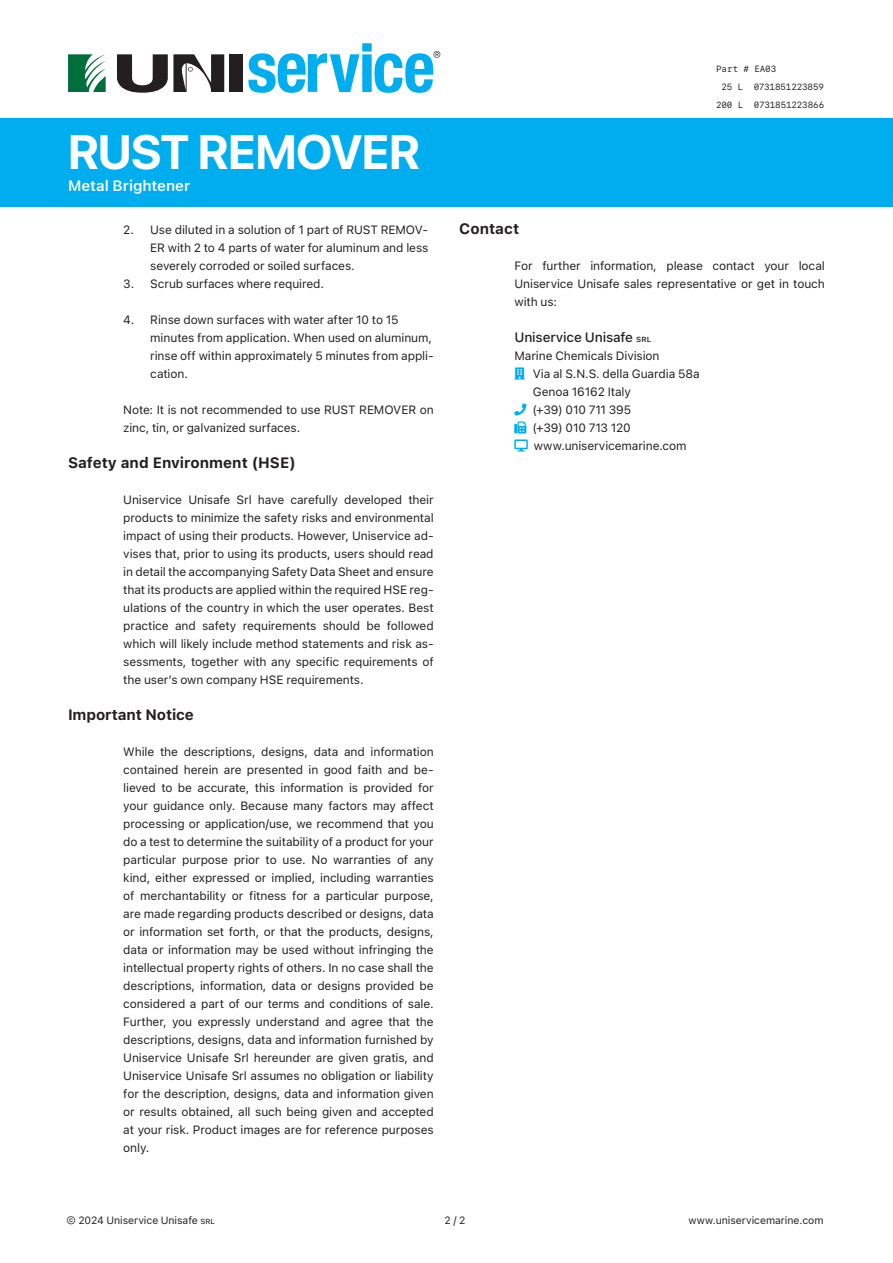
<style>
.page{position:relative;width:893px;height:1263px;background:#fff}
.page>*{position:absolute;margin:0;border:0;box-sizing:border-box;transform-origin:0 0}
.t1{font:700 48px "SF Pro Display";letter-spacing:-.015em;color:#fff}
.SECTIONS{font:700 15px "SF Pro Text";color:#231f20}
.t2{font:600 15px "SF Pro Text";letter-spacing:-.005em;color:#fff}
.NORMAL_TABBED{font:500 13.5px "SF Pro Text";letter-spacing:-.015em;color:#231f20}
.NORMAL_TABBED-2{font:12px/18px "SF Pro Text";letter-spacing:-.01em;color:#231f20;text-align:justify}
.t3{font:10.5px "SF Pro Text";letter-spacing:-.005em;color:#231f20}
.t4{font:9px "SF Mono";letter-spacing:-.015em;color:#231f20}
.s1{font-size:9px}
.s2{color:#00aeef}
</style>
<div class="page">
<div style="left:0;top:118px;width:893px;height:88px;background:#00aeef"></div>
<svg style="left:248px;top:43px;width:192px;height:50px"></svg>
<div style="left:230px;top:54px;width:13px;height:38px;background:#231f20"></div>
<svg style="left:117px;top:54px;width:107px;height:39px"></svg>
<svg style="left:68px;top:54px;width:38px;height:38px"></svg>
<h1 class="t1" style="left:68px;top:124px;width:353px">RUST REMOVER</h1>
<p class="t2" style="left:68px;top:177px;width:124px">Metal Brightener</p>
<p class="NORMAL_TABBED-2" style="left:150px;top:221px;width:280px;text-indent:-27px">2. Use diluted in a solution of 1 part of RUST REMOV-ER with 2 to 4 parts of water for aluminum and less severely corroded or soiled surfaces.</p>
<p class="NORMAL_TABBED-2" style="left:123px;top:275px;width:202px">3. Scrub surfaces where required.</p>
<p class="NORMAL_TABBED-2" style="left:150px;top:311px;width:285px;text-align:left;text-indent:-27px">4. Rinse down surfaces with water after 10 to 15 minutes from application. When used on aluminum, rinse off within approximately 5 minutes from appli&shy;cation.</p>
<p class="NORMAL_TABBED-2" style="left:123px;top:401px;width:312px">Note: It is not recommended to use RUST REMOVER on zinc, tin, or galvanized surfaces.</p>
<p class="SECTIONS" style="left:68px;top:454px;width:229px">Safety and Environment (HSE)</p>
<p class="NORMAL_TABBED-2" style="left:123px;top:491px;width:312px">Uniservice Unisafe Srl have carefully developed their products to minimize the safety risks and environmental impact of using their products. However, Uniservice ad&shy;vises that, prior to using its products, users should read in detail the accompanying Safety Data Sheet and ensure that its products are applied within the required HSE reg&shy;ulations of the country in which the user operates. Best practice and safety requirements should be followed which will likely include method statements and risk as&shy;sessments, together with any specific requirements of the user’s own company HSE requirements.</p>
<p class="SECTIONS" style="left:68px;top:706px;width:127px">Important Notice</p>
<p class="NORMAL_TABBED-2" style="left:123px;top:743px;width:312px">While the descriptions, designs, data and information contained herein are presented in good faith and be&shy;lieved to be accurate, this information is provided for your guidance only. Because many factors may affect processing or application/use, we recommend that you do a test to determine the suitability of a product for your particular purpose prior to use. No warranties of any kind, either expressed or implied, including warranties of merchantability or fitness for a particular purpose, are made regarding products described or designs, data or information set forth, or that the products, designs, data or information may be used without infringing the intellectual property rights of others. In no case shall the descriptions, information, data or designs provided be considered a part of our terms and conditions of sale.<br>Further, you expressly understand and agree that the descriptions, designs, data and information furnished by Uniservice Unisafe Srl hereunder are given gratis, and Uniservice Unisafe Srl assumes no obligation or liability for the description, designs, data and information given or results obtained, all such being given and accepted at your risk. Product images are for reference purposes only.</p>
<p class="t4" style="left:716px;top:62px;width:62px">Part # EA03</p>
<p class="t4" style="left:721px;top:80px;width:104px">25 L 0731851223859</p>
<p class="t4" style="left:716px;top:98px;width:110px">200 L 0731851223866</p>
<p class="SECTIONS" style="left:459px;top:220px;width:61px">Contact</p>
<p class="NORMAL_TABBED-2" style="left:514px;top:257px;width:312px">For further information, please contact your local Uniservice Unisafe sales representative or get in touch with us:</p>
<p class="NORMAL_TABBED" style="left:514px;top:329px;width:138px">Uniservice Unisafe <span class="s1">srl</span></p>
<p class="NORMAL_TABBED-2" style="left:514px;top:347px;width:147px">Marine Chemicals Division</p>
<p class="NORMAL_TABBED-2" style="left:514px;top:365px;width:187px"><span class="s2">◆●■</span> Via al S.N.S. della Guardia 58a</p>
<p class="NORMAL_TABBED-2" style="left:533px;top:383px;width:100px">Genoa 16162 Italy</p>
<p class="NORMAL_TABBED-2" style="left:514px;top:401px;width:118px"><span class="s2">□■</span> (+39) 010 711 395</p>
<p class="NORMAL_TABBED-2" style="left:532px;top:419px;width:100px">(+39) 010 713 120</p>
<p class="NORMAL_TABBED-2" style="left:514px;top:437px;width:174px"><span class="s2">▲▼□</span> www.uniservicemarine.com</p>
<p class="t3" style="left:67px;top:1214px;width:150px">© 2024 Uniservice Unisafe <span class="s1">srl</span></p>
<p class="t3" style="left:445px;top:1214px;width:22px">2 / 2</p>
<p class="t3" style="left:689px;top:1214px;width:136px">www.uniservicemarine.com</p>
</div>
